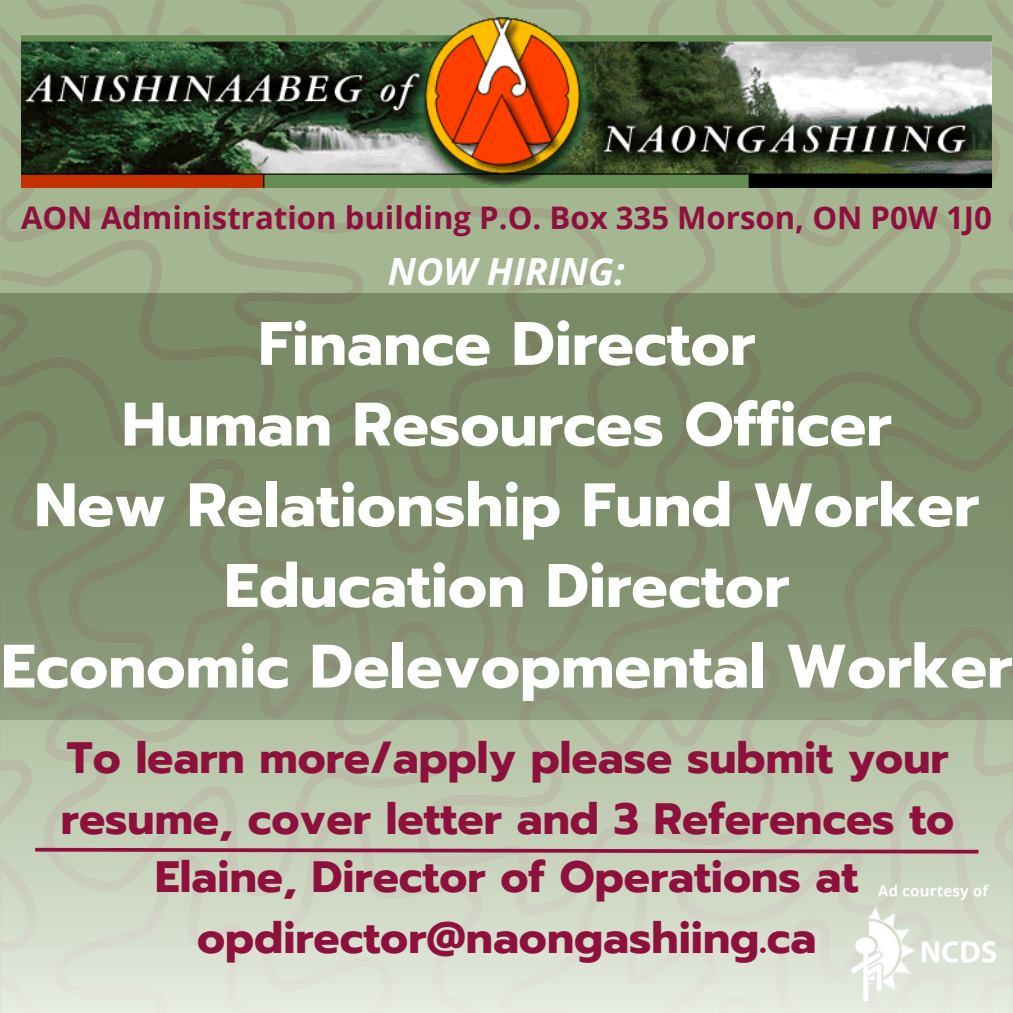
<style>
.page{position:relative;width:1013px;height:1013px;background:#fff}
.page>*{position:absolute;margin:0;border:0;box-sizing:border-box;transform-origin:0 0}
.t1{font:700 61.25px/80.6px "Prompt";color:#fff;text-align:center}
.t2{font:700 43.75px/61px "Prompt";color:#8e113d;text-align:center}
.t3{font:italic 700 37.5px "Open Sans";color:#fff}
.t4{font:700 31.12px "Open Sans";color:#8e113d}
</style>
<div class="page">
<svg style="left:1px;top:0;width:1011px;height:421px;background:#8e9e7b"></svg>
<img style="left:21px;top:13px;width:970px;height:175px">
<img style="left:0;top:421px;width:1012px;height:591px">
<svg style="left:31px;top:846px;width:951px;height:9px;background:#af8388"></svg>
<img style="left:832px;top:848px;width:180px;height:164px">
<h2 class="t4" style="left:21px;top:196px;width:972px">AON Administration building P.O. Box 335 Morson, ON P0W 1J0</h2>
<h2 class="t3" style="left:388px;top:245px;width:238px">NOW HIRING:</h2>
<p class="t1" style="left:1px;top:304px;width:1012px">Finance Director<br>Human Resources Officer<br>New Relationship Fund Worker<br>Education Director<br>Economic Delevopmental Worker</p>
<h3 class="t2" style="left:61px;top:727px;width:895px;text-align:left">To learn more/apply please submit your resume, cover letter and 3 References to</h3>
<p class="t2" style="left:155px;top:847px;width:704px">Elaine, Director of Operations at opdirector@naongashiing.ca</p>
</div>
